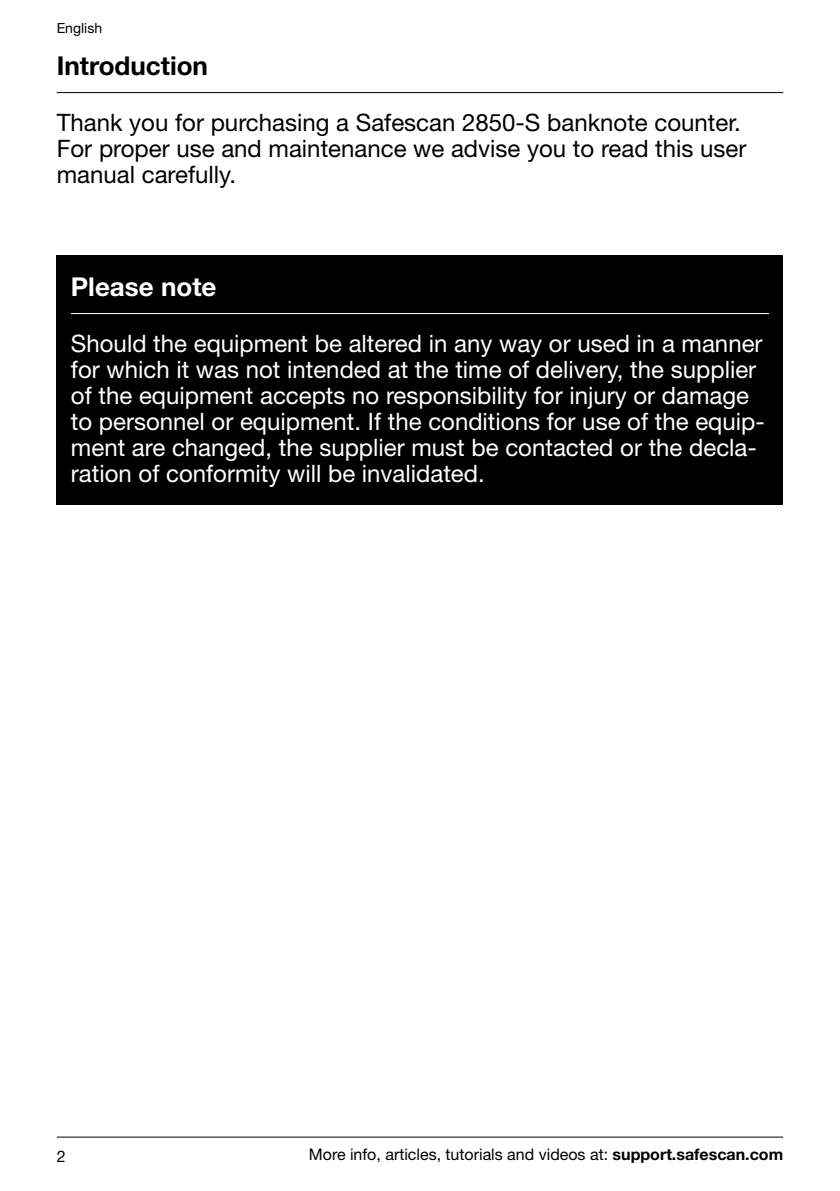
<style>
.page{position:relative;width:840px;height:1191px;background:#fff}
.page>*{position:absolute;margin:0;border:0;box-sizing:border-box;transform-origin:0 0}
.t1{font:700 26px "Helvetica Neue LT Std";color:#000}
.t2{font:700 26px "Helvetica Neue LT Std";color:#fff}
.t3{font:24px/26px "Helvetica Neue LT Std";color:#fff}
.t4{font:24px/26px "Helvetica Neue LT Std";color:#000}
.t5{font:16px "Helvetica Neue LT Std";color:#000}
.t6{font:14px "Helvetica Neue LT Std";color:#000}
.s1{font-weight:700}
</style>
<div class="page">
<hr style="left:57px;top:1136px;width:725px;height:1px;background:#000">
<hr style="left:57px;top:92px;width:725px;height:1px;background:#000">
<div style="left:57px;top:255px;width:725px;height:250px;background:#000"></div>
<hr style="left:71px;top:313px;width:697px;height:1px;background:#fff">
<p class="t6" style="left:57px;top:20px;width:47px">English</p>
<p class="t1" style="left:57px;top:50px;width:153px">Introduction</p>
<p class="t4" style="left:57px;top:109px;width:691px">Thank you for purchasing a Safescan 2850-S banknote counter.<br>For proper use and maintenance we advise you to read this user manual carefully.</p>
<p class="t2" style="left:71px;top:271px;width:147px">Please note</p>
<p class="t3" style="left:71px;top:330px;width:695px">Should the equipment be altered in any way or used in a manner for which it was not intended at the time of delivery, the supplier of the equipment accepts no responsibility for injury or damage to personnel or equipment. If the conditions for use of the equip&shy;ment are changed, the supplier must be contacted or the decla&shy;ration of conformity will be invalidated.</p>
<p class="t5" style="left:57px;top:1146px;width:10px">2</p>
<p class="t5" style="left:309px;top:1145px;width:475px">More info, articles, tutorials and videos at: <span class="s1">support.safescan.com</span></p>
</div>
